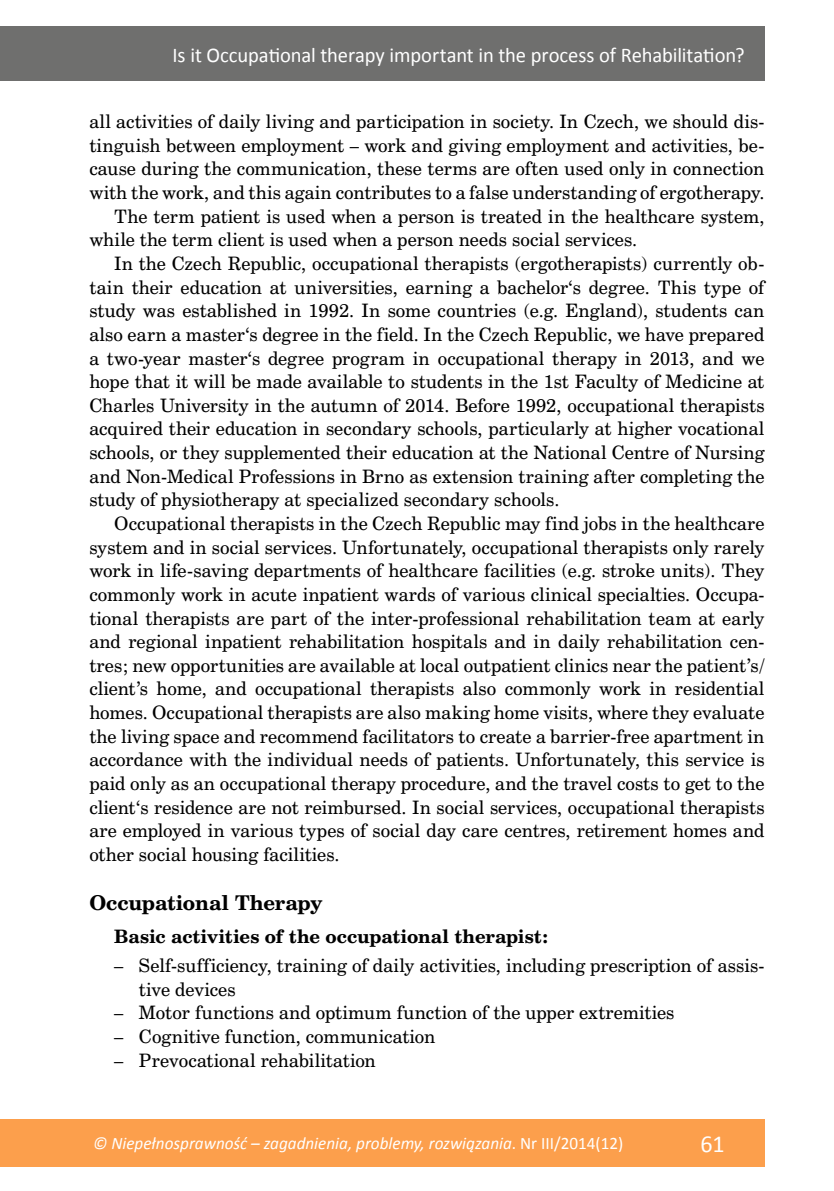
<style>
.page{position:relative;width:834px;height:1191px;background:#fff}
.page>*{position:absolute;margin:0;border:0;box-sizing:border-box;transform-origin:0 0}
.t1{font:24.5px "Calibri";color:#fff}
.t2{font:21px "Calibri";letter-spacing:-.005em;color:#fff}
.t3{font:700 19.25px "Cent Schbook PL";letter-spacing:-.01em;color:#000}
.t4{font:17.5px/23.6px "Cent Schbook PL";letter-spacing:.005em;color:#000}
.t5{font:italic 17.5px "Calibri";color:#fff}
.t6{font:700 17.5px "Cent Schbook PL";color:#000}
.s1{font-style:normal}
</style>
<div class="page">
<div style="left:0;top:1119px;width:764px;height:47px;background:#fc9f4c"></div>
<div style="left:0;top:26px;width:764px;height:55px;background:#6f6f6e"></div>
<p class="t2" style="left:172px;top:41px;width:573px">Is it Occupational therapy important in the process of Rehabilitation?</p>
<p class="t4" style="left:89px;top:110px;width:676px">all activities of daily living and participation in society. In Czech, we should dis-</p>
<p class="t4" style="left:89px;top:133px;width:676px">tinguish between employment – work and giving employment and activities, be-</p>
<p class="t4" style="left:89px;top:157px;width:676px">cause during the communication, these terms are often used only in connection</p>
<p class="t4" style="left:89px;top:180px;width:676px">with the work, and this again contributes to a false understanding of ergotherapy.</p>
<p class="t4" style="left:114px;top:204px;width:651px">The term patient is used when a person is treated in the healthcare system,</p>
<p class="t4" style="left:89px;top:228px;width:549px">while the term client is used when a person needs social services.</p>
<p class="t4" style="left:114px;top:251px;width:651px">In the Czech Republic, occupational therapists (ergotherapists) currently ob-</p>
<p class="t4" style="left:89px;top:275px;width:676px">tain their education at universities, earning a bachelor‘s degree. This type of</p>
<p class="t4" style="left:89px;top:299px;width:676px">study was established in 1992. In some countries (e.g. England), students can</p>
<p class="t4" style="left:89px;top:322px;width:676px">also earn a master‘s degree in the field. In the Czech Republic, we have prepared</p>
<p class="t4" style="left:89px;top:346px;width:676px">a two-year master‘s degree program in occupational therapy in 2013, and we</p>
<p class="t4" style="left:89px;top:369px;width:676px">hope that it will be made available to students in the 1st Faculty of Medicine at</p>
<p class="t4" style="left:89px;top:393px;width:676px">Charles University in the autumn of 2014. Before 1992, occupational therapists</p>
<p class="t4" style="left:89px;top:417px;width:676px">acquired their education in secondary schools, particularly at higher vocational</p>
<p class="t4" style="left:89px;top:440px;width:676px">schools, or they supplemented their education at the National Centre of Nursing</p>
<p class="t4" style="left:89px;top:464px;width:676px">and Non-Medical Professions in Brno as extension training after completing the</p>
<p class="t4" style="left:89px;top:488px;width:471px">study of physiotherapy at specialized secondary schools.</p>
<p class="t4" style="left:114px;top:511px;width:651px">Occupational therapists in the Czech Republic may find jobs in the healthcare</p>
<p class="t4" style="left:89px;top:535px;width:676px">system and in social services. Unfortunately, occupational therapists only rarely</p>
<p class="t4" style="left:89px;top:558px;width:676px">work in life-saving departments of healthcare facilities (e.g. stroke units). They</p>
<p class="t4" style="left:89px;top:582px;width:676px">commonly work in acute inpatient wards of various clinical specialties. Occupa-</p>
<p class="t4" style="left:89px;top:606px;width:676px">tional therapists are part of the inter-professional rehabilitation team at early</p>
<p class="t4" style="left:89px;top:629px;width:676px">and regional inpatient rehabilitation hospitals and in daily rehabilitation cen-</p>
<p class="t4" style="left:89px;top:653px;width:676px">tres; new opportunities are available at local outpatient clinics near the patient’s/</p>
<p class="t4" style="left:89px;top:677px;width:676px">client’s home, and occupational therapists also commonly work in residential</p>
<p class="t4" style="left:89px;top:700px;width:676px">homes. Occupational therapists are also making home visits, where they evaluate</p>
<p class="t4" style="left:89px;top:724px;width:676px">the living space and recommend facilitators to create a barrier-free apartment in</p>
<p class="t4" style="left:89px;top:747px;width:676px">accordance with the individual needs of patients. Unfortunately, this service is</p>
<p class="t4" style="left:89px;top:771px;width:676px">paid only as an occupational therapy procedure, and the travel costs to get to the</p>
<p class="t4" style="left:89px;top:795px;width:676px">client‘s residence are not reimbursed. In social services, occupational therapists</p>
<p class="t4" style="left:89px;top:818px;width:676px">are employed in various types of social day care centres, retirement homes and</p>
<p class="t4" style="left:89px;top:842px;width:252px">other social housing facilities.</p>
<p class="t3" style="left:89px;top:890px;width:234px">Occupational Therapy</p>
<p class="t6" style="left:114px;top:925px;width:435px">Basic activities of the occupational therapist:</p>
<p class="t4" style="left:139px;top:953px;width:627px;text-indent:-25px">– Self-sufficiency, training of daily activities, including prescription of assis&shy;tive devices</p>
<p class="t4" style="left:114px;top:1000px;width:561px">– Motor functions and optimum function of the upper extremities</p>
<p class="t4" style="left:114px;top:1024px;width:323px">– Cognitive function, communication</p>
<p class="t4" style="left:114px;top:1048px;width:263px">– Prevocational rehabilitation</p>
<p class="t5" style="left:93px;top:1131px;width:531px">© Niepełnosprawność – zagadnienia, problemy, rozwiązania<span class="s1">. Nr III/2014(12)</span></p>
<h1 class="t1" style="left:700px;top:1128px;width:26px">61</h1>
</div>
